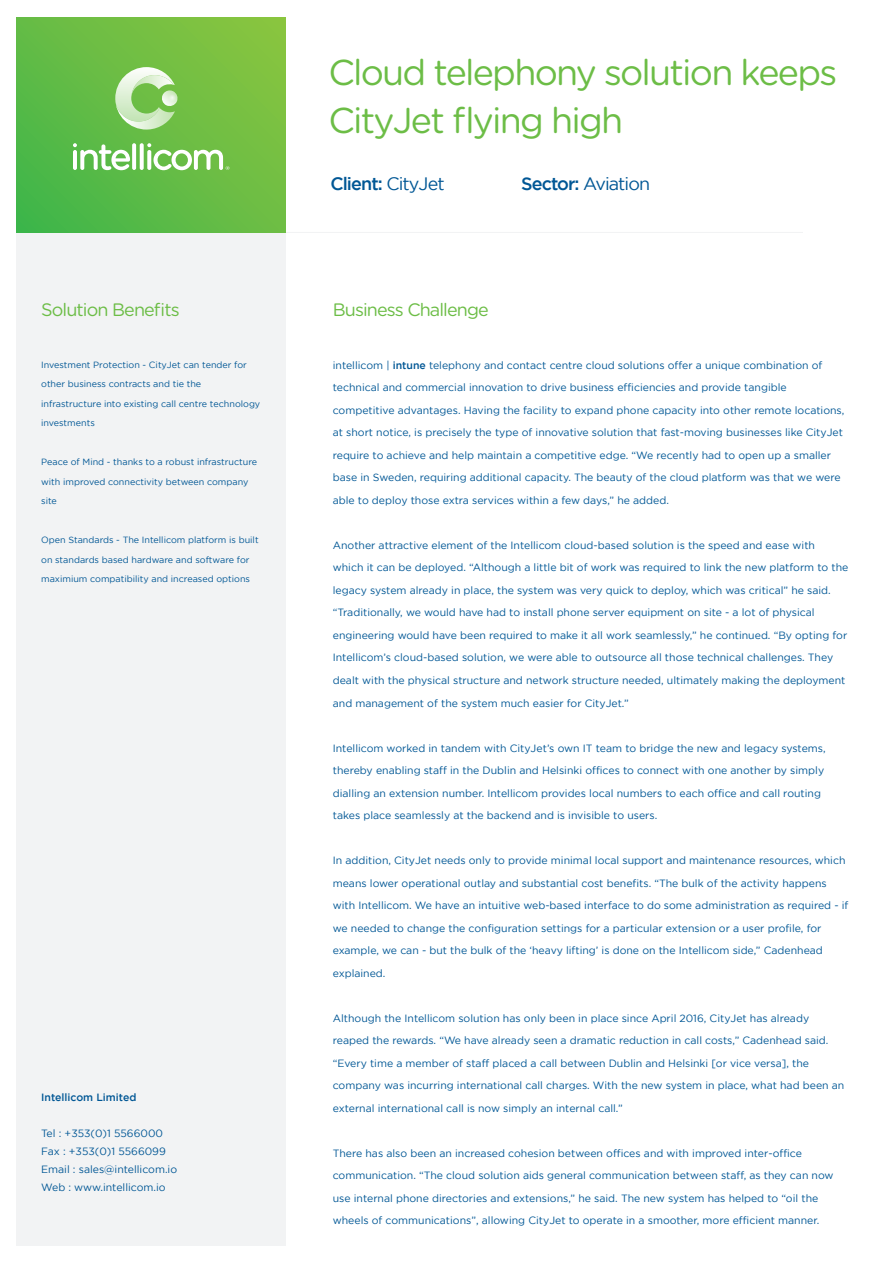
<style>
.page{position:relative;width:893px;height:1263px;background:#fff}
.page>*{position:absolute;margin:0;border:0;box-sizing:border-box;transform-origin:0 0}
.t1{font:35.85px/47.8px "Gotham Rounded";letter-spacing:-.05em;color:#6cbd46}
.t2{font:18px "Gotham Rounded";letter-spacing:-.05em;color:#6cbd46}
.t3{font:18px "Gotham";letter-spacing:-.05em;color:#015795}
.t4{font:500 18px "Gotham";letter-spacing:-.05em;color:#015795}
.t5{font:10.5px/22.5px "Gotham";color:#015795}
.t6{font:500 10.5px "Gotham";color:#015795}
.t7{font:9px/19.5px "Gotham";color:#015795}
.s1{font-weight:400}
.s2{font-weight:500}
</style>
<div class="page">
<hr style="left:282px;top:232px;width:521px;height:1px;background:#f2f3f4">
<svg style="left:17px;top:17px;width:269px;height:216px"></svg>
<div style="left:17px;top:233px;width:269px;height:1013px;background:#f2f3f4"></div>
<svg style="left:132px;top:143px;width:4px;height:27px"></svg>
<svg style="left:140px;top:143px;width:4px;height:27px"></svg>
<svg style="left:73px;top:143px;width:57px;height:27px"></svg>
<svg style="left:147px;top:143px;width:82px;height:27px"></svg>
<svg style="left:115px;top:67px;width:64px;height:63px"></svg>
<h2 class="t2" style="left:41px;top:297px;width:140px">Solution Benefits</h2>
<p class="t7" style="left:41px;top:355px;width:221px">Investment Protection - CityJet can tender for other business contracts and tie the infrastructure into existing call centre technology investments</p>
<p class="t7" style="left:41px;top:452px;width:217px">Peace of Mind - thanks to a robust infrastructure with improved connectivity between company site</p>
<p class="t7" style="left:41px;top:530px;width:219px">Open Standards - The Intellicom platform is built on standards based hardware and software for maximium compatibility and increased options</p>
<p class="t6" style="left:41px;top:1091px;width:97px">Intellicom Limited</p>
<p class="t5" style="left:41px;top:1125px;width:137px;line-height:18px">Tel : +353(0)1 5566000<br>Fax : +353(0)1 5566099<br>Email : sales@intellicom.io<br>Web : www.intellicom.io</p>
<h1 class="t1" style="left:329px;top:46px;width:510px">Cloud telephony solution keeps<br>CityJet flying high</h1>
<h2 class="t4" style="left:330px;top:173px;width:116px">Client: <span class="s1">CityJet</span></h2>
<h2 class="t3" style="left:521px;top:173px;width:130px"><span class="s2">Sector:</span> Aviation</h2>
<h2 class="t2" style="left:333px;top:297px;width:157px">Business Challenge</h2>
<p class="t5" style="left:333px;top:354px;width:513px">intellicom | <span class="s2">intune</span> telephony and contact centre cloud solutions offer a unique combination of technical and commercial innovation to drive business efficiencies and provide tangible competitive advantages. Having the facility to expand phone capacity into other remote locations, at short notice, is precisely the type of innovative solution that fast-moving businesses like CityJet require to achieve and help maintain a competitive edge. “We recently had to open up a smaller base in Sweden, requiring additional capacity. The beauty of the cloud platform was that we were able to deploy those extra services within a few days,” he added.</p>
<p class="t5" style="left:333px;top:534px;width:517px">Another attractive element of the Intellicom cloud-based solution is the speed and ease with which it can be deployed. “Although a little bit of work was required to link the new platform to the legacy system already in place, the system was very quick to deploy, which was critical” he said. “Traditionally, we would have had to install phone server equipment on site - a lot of physical engineering would have been required to make it all work seamlessly,” he continued. “By opting for Intellicom’s cloud-based solution, we were able to outsource all those technical challenges. They dealt with the physical structure and network structure needed, ultimately making the deployment and management of the system much easier for CityJet.”</p>
<p class="t5" style="left:333px;top:737px;width:494px">Intellicom worked in tandem with CityJet’s own IT team to bridge the new and legacy systems, thereby enabling staff in the Dublin and Helsinki offices to connect with one another by simply dialling an extension number. Intellicom provides local numbers to each office and call routing takes place seamlessly at the backend and is invisible to users.</p>
<p class="t5" style="left:333px;top:849px;width:517px">In addition, CityJet needs only to provide minimal local support and maintenance resources, which means lower operational outlay and substantial cost benefits. “The bulk of the activity happens with Intellicom. We have an intuitive web-based interface to do some administration as required - if we needed to change the configuration settings for a particular extension or a user profile, for example, we can - but the bulk of the ‘heavy lifting’ is done on the Intellicom side,” Cadenhead explained.</p>
<p class="t5" style="left:333px;top:1007px;width:513px">Although the Intellicom solution has only been in place since April 2016, CityJet has already reaped the rewards. “We have already seen a dramatic reduction in call costs,” Cadenhead said. “Every time a member of staff placed a call between Dublin and Helsinki [or vice versa], the company was incurring international call charges. With the new system in place, what had been an external international call is now simply an internal call.”</p>
<p class="t5" style="left:333px;top:1142px;width:502px">There has also been an increased cohesion between offices and with improved inter-office communication. “The cloud solution aids general communication between staff, as they can now use internal phone directories and extensions,” he said. The new system has helped to “oil the wheels of communications”, allowing CityJet to operate in a smoother, more efficient manner.</p>
</div>
